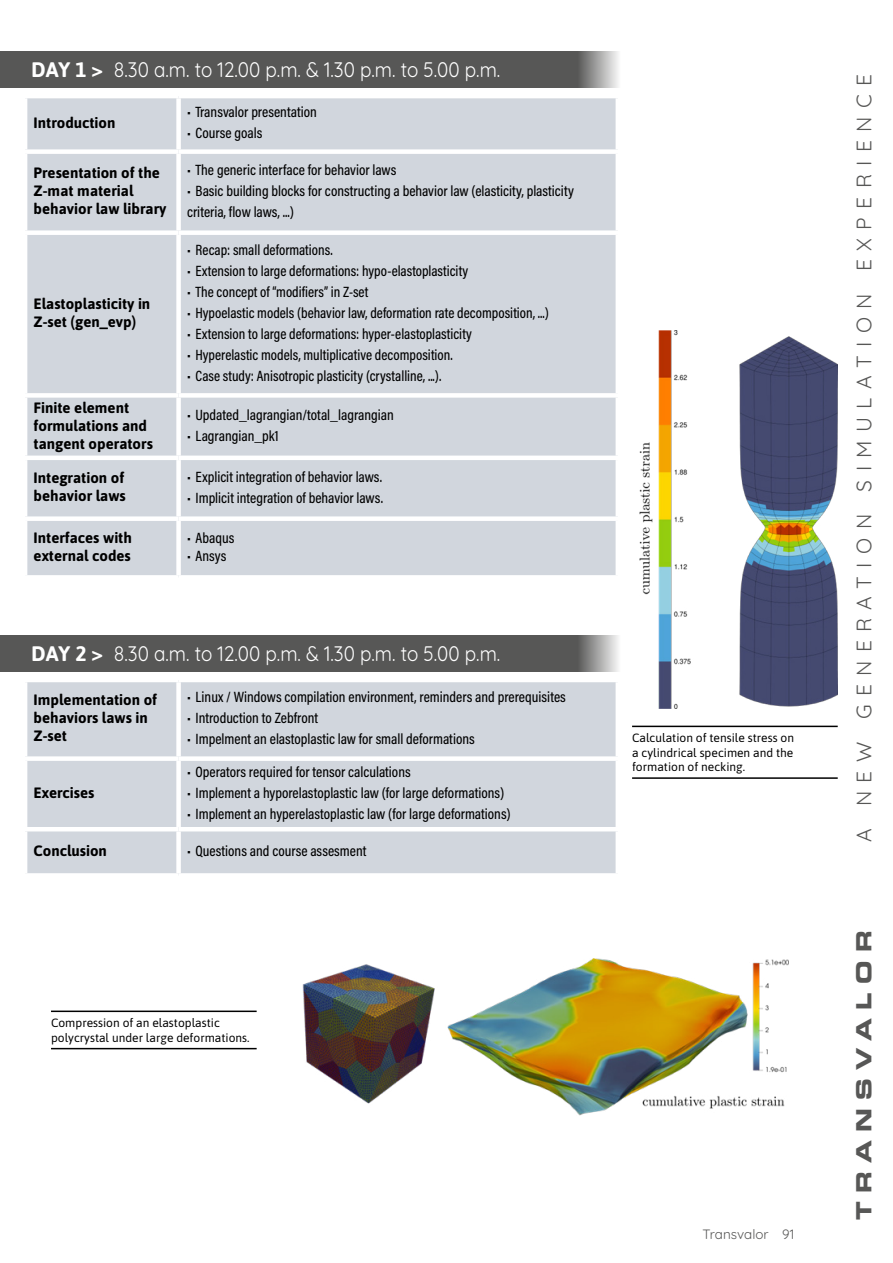
<style>
.page{position:relative;width:893px;height:1263px;background:#fff}
.page>*{position:absolute;margin:0;border:0;box-sizing:border-box;transform-origin:0 0}
.t1{font:21px "Quicksand";color:#fff;scale:.9 1}
.t2{font:21px "Quicksand";letter-spacing:.4em;color:#575756}
.t3{font:21px "Eurostile Bold Extended Two";letter-spacing:.4em;color:#575756}
.t4{font:500 15px/21px "Acumin Pro Cond";color:#000}
.t5{font:700 15px/18px "Asap";color:#000}
.t6{font:13.5px "Quicksand";color:#575756}
.t7{font:12px/14.4px "Asap";color:#000;text-align:justify}
.s1{font-family:"Asap";font-weight:700}
</style>
<div class="page">
<div style="left:0;top:52px;width:620px;height:36px;background:#575756"></div>
<div style="left:0;top:635px;width:620px;height:37px;background:#575756"></div>
<div style="left:27px;top:98px;width:589px;height:477px;background:#d1d6dd"></div>
<div style="left:23px;top:149px;width:156px;height:5px;background:#fff"></div>
<div style="left:23px;top:230px;width:156px;height:5px;background:#fff"></div>
<div style="left:23px;top:393px;width:156px;height:5px;background:#fff"></div>
<hr style="left:23px;top:456px;width:156px;height:4px;background:#fff">
<div style="left:23px;top:516px;width:156px;height:5px;background:#fff"></div>
<div style="left:176px;top:98px;width:5px;height:51px;background:#fff"></div>
<div style="left:179px;top:149px;width:441px;height:5px;background:#fff"></div>
<div style="left:176px;top:154px;width:5px;height:76px;background:#fff"></div>
<div style="left:179px;top:230px;width:441px;height:5px;background:#fff"></div>
<div style="left:176px;top:235px;width:5px;height:158px;background:#fff"></div>
<div style="left:179px;top:393px;width:441px;height:5px;background:#fff"></div>
<div style="left:176px;top:398px;width:5px;height:58px;background:#fff"></div>
<hr style="left:179px;top:456px;width:441px;height:4px;background:#fff">
<div style="left:176px;top:460px;width:5px;height:56px;background:#fff"></div>
<div style="left:179px;top:516px;width:441px;height:5px;background:#fff"></div>
<div style="left:176px;top:521px;width:5px;height:54px;background:#fff"></div>
<div style="left:27px;top:682px;width:589px;height:191px;background:#d1d6dd"></div>
<div style="left:23px;top:756px;width:156px;height:5px;background:#fff"></div>
<hr style="left:23px;top:827px;width:156px;height:4px;background:#fff">
<div style="left:176px;top:682px;width:5px;height:74px;background:#fff"></div>
<div style="left:179px;top:756px;width:441px;height:5px;background:#fff"></div>
<div style="left:176px;top:761px;width:5px;height:66px;background:#fff"></div>
<hr style="left:179px;top:827px;width:441px;height:4px;background:#fff">
<div style="left:176px;top:831px;width:5px;height:42px;background:#fff"></div>
<hr style="left:632px;top:726px;width:206px;height:1px;background:#000">
<hr style="left:632px;top:777px;width:206px;height:2px;background:#000">
<hr style="left:51px;top:1010px;width:206px;height:2px;background:#000">
<hr style="left:51px;top:1048px;width:206px;height:1px;background:#000">
<img style="left:639px;top:330px;width:199px;height:378px">
<img style="left:303px;top:958px;width:485px;height:157px">
<h1 class="t1" style="left:31px;top:53px;width:523px"><span class="s1">DAY 1 &gt;</span> 8.30 a.m. to 12.00 p.m. &amp; 1.30 p.m. to 5.00 p.m.</h1>
<p class="t5" style="left:34px;top:113px;width:83px">Introduction</p>
<p class="t4" style="left:187px;top:101px;width:131px">• Transvalor presentation</p>
<p class="t4" style="left:187px;top:122px;width:77px">• Course goals</p>
<p class="t5" style="left:34px;top:163px;width:134px">Presentation of the<br>Z-mat material behavior law library</p>
<p class="t4" style="left:187px;top:159px;width:211px">• The generic interface for behavior laws</p>
<p class="t4" style="left:187px;top:180px;width:388px">• Basic building blocks for constructing a behavior law (elasticity, plasticity criteria, flow laws, ...)</p>
<p class="t5" style="left:34px;top:294px;width:118px">Elastoplasticity in<br>Z-set (gen_evp)</p>
<p class="t4" style="left:187px;top:239px;width:147px">• Recap: small deformations.</p>
<p class="t4" style="left:187px;top:260px;width:283px">• Extension to large deformations: hypo-elastoplasticity</p>
<p class="t4" style="left:187px;top:281px;width:183px">• The concept of “modifiers” in Z-set</p>
<p class="t4" style="left:187px;top:302px;width:363px">• Hypoelastic models (behavior law, deformation rate decomposition, ...)</p>
<p class="t4" style="left:187px;top:323px;width:286px">• Extension to large deformations: hyper-elastoplasticity</p>
<p class="t4" style="left:187px;top:344px;width:267px">• Hyperelastic models, multiplicative decomposition.</p>
<p class="t4" style="left:187px;top:365px;width:256px">• Case study: Anisotropic plasticity (crystalline, ...).</p>
<p class="t5" style="left:34px;top:398px;width:121px">Finite element formulations and tangent operators</p>
<p class="t4" style="left:187px;top:404px;width:208px">• Updated_lagrangian/total_lagrangian</p>
<p class="t4" style="left:187px;top:425px;width:93px">• Lagrangian_pk1</p>
<p class="t5" style="left:34px;top:468px;width:94px">Integration of behavior laws</p>
<p class="t4" style="left:187px;top:466px;width:196px">• Explicit integration of behavior laws.</p>
<p class="t4" style="left:187px;top:487px;width:197px">• Implicit integration of behavior laws.</p>
<p class="t5" style="left:34px;top:528px;width:100px">Interfaces with external codes</p>
<p class="t4" style="left:187px;top:527px;width:49px">• Abaqus</p>
<p class="t4" style="left:187px;top:545px;width:41px">• Ansys</p>
<h1 class="t1" style="left:31px;top:637px;width:523px"><span class="s1">DAY 2 &gt;</span> 8.30 a.m. to 12.00 p.m. &amp; 1.30 p.m. to 5.00 p.m.</h1>
<p class="t5" style="left:34px;top:690px;width:125px">Implementation of behaviors laws in<br>Z-set</p>
<p class="t4" style="left:187px;top:686px;width:380px">• Linux / Windows compilation environment, reminders and prerequisites</p>
<p class="t4" style="left:187px;top:707px;width:133px">• Introduction to Zebfront</p>
<p class="t4" style="left:187px;top:728px;width:289px">• Impelment an elastoplastic law for small deformations</p>
<p class="t5" style="left:34px;top:783px;width:62px">Exercises</p>
<p class="t4" style="left:187px;top:761px;width:225px">• Operators required for tensor calculations</p>
<p class="t4" style="left:187px;top:782px;width:319px">• Implement a hyporelastoplastic law (for large deformations)</p>
<p class="t4" style="left:187px;top:803px;width:325px">• Implement an hyperelastoplastic law (for large deformations)</p>
<p class="t5" style="left:34px;top:841px;width:75px">Conclusion</p>
<p class="t4" style="left:187px;top:840px;width:181px">• Questions and course assesment</p>
<p class="t7" style="left:632px;top:730px;width:163px">Calculation of tensile stress on a cylindrical specimen and the formation of necking.</p>
<p class="t7" style="left:51px;top:1015px;width:200px">Compression of an elastoplastic polycrystal under large deformations.</p>
<p class="t6" style="left:702px;top:1223px;width:68px">Transvalor</p>
<p class="t6" style="left:782px;top:1223px;width:13px">91</p>
<h1 class="t2" style="left:848px;top:842px;width:770px;rotate:-90deg">A NEW GENERATION SIMULATION EXPERIENCE</h1>
<h1 class="t3" style="left:849px;top:1220px;width:291px;rotate:-90deg">TRANSVALOR</h1>
</div>
